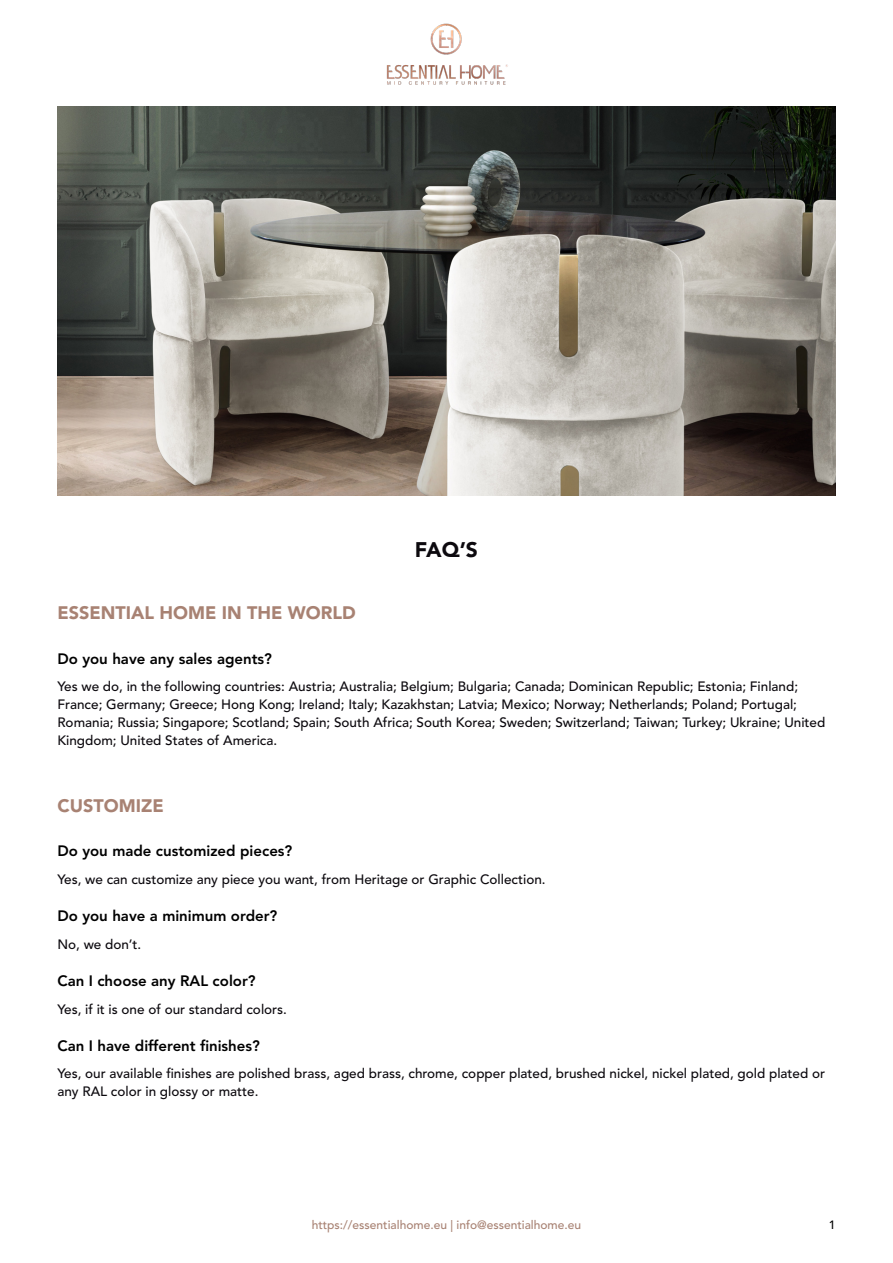
<style>
.page{position:relative;width:893px;height:1263px;background:#fff}
.page>*{position:absolute;margin:0;border:0;box-sizing:border-box;transform-origin:0 0}
.t1{font:900 21px "Avenir LT Std";color:#0c090e}
.t2{font:900 18px "Avenir LT Std";color:#a88273}
.t3{font:800 15px "Avenir LT Std";color:#000}
.t4{font:500 13.5px/18px "Avenir LT Std";color:#0c090e}
.t5{font:500 12px "Avenir LT Std";color:#a88273}
.t6{font:500 12px "Avenir LT Std";color:#000}
</style>
<div class="page">
<img style="left:386px;top:23px;width:122px;height:62px">
<img style="left:57px;top:106px;width:779px;height:390px">
<p class="t2" style="left:57px;top:602px;width:300px">ESSENTIAL HOME IN THE WORLD</p>
<p class="t3" style="left:57px;top:650px;width:216px">Do you have any sales agents?</p>
<p class="t1" style="left:415px;top:536px;width:65px">FAQ’S</p>
<p class="t4" style="left:57px;top:678px;width:769px">Yes we do, in the following countries: Austria; Australia; Belgium; Bulgaria; Canada; Dominican Republic; Estonia; Finland; France; Germany; Greece; Hong Kong; Ireland; Italy; Kazakhstan; Latvia; Mexico; Norway; Netherlands; Poland; Portugal; Romania; Russia; Singapore; Scotland; Spain; South Africa; South Korea; Sweden; Switzerland; Taiwan; Turkey; Ukraine; United Kingdom; United States of America.</p>
<p class="t2" style="left:57px;top:794px;width:108px">CUSTOMIZE</p>
<p class="t3" style="left:57px;top:842px;width:236px">Do you made customized pieces?</p>
<p class="t4" style="left:57px;top:870px;width:490px">Yes, we can customize any piece you want, from Heritage or Graphic Collection.</p>
<p class="t3" style="left:57px;top:907px;width:221px">Do you have a minimum order?</p>
<p class="t4" style="left:57px;top:935px;width:85px">No, we don’t.</p>
<p class="t3" style="left:57px;top:972px;width:200px">Can I choose any RAL color?</p>
<p class="t4" style="left:57px;top:1000px;width:231px">Yes, if it is one of our standard colors.</p>
<p class="t3" style="left:57px;top:1037px;width:204px">Can I have different finishes?</p>
<p class="t4" style="left:57px;top:1065px;width:769px">Yes, our available finishes are polished brass, aged brass, chrome, copper plated, brushed nickel, nickel plated, gold plated or any RAL color in glossy or matte.</p>
<p class="t5" style="left:312px;top:1218px;width:271px">https://essentialhome.eu | info@essentialhome.eu</p>
<p class="t6" style="left:829px;top:1218px;width:8px">1</p>
</div>
